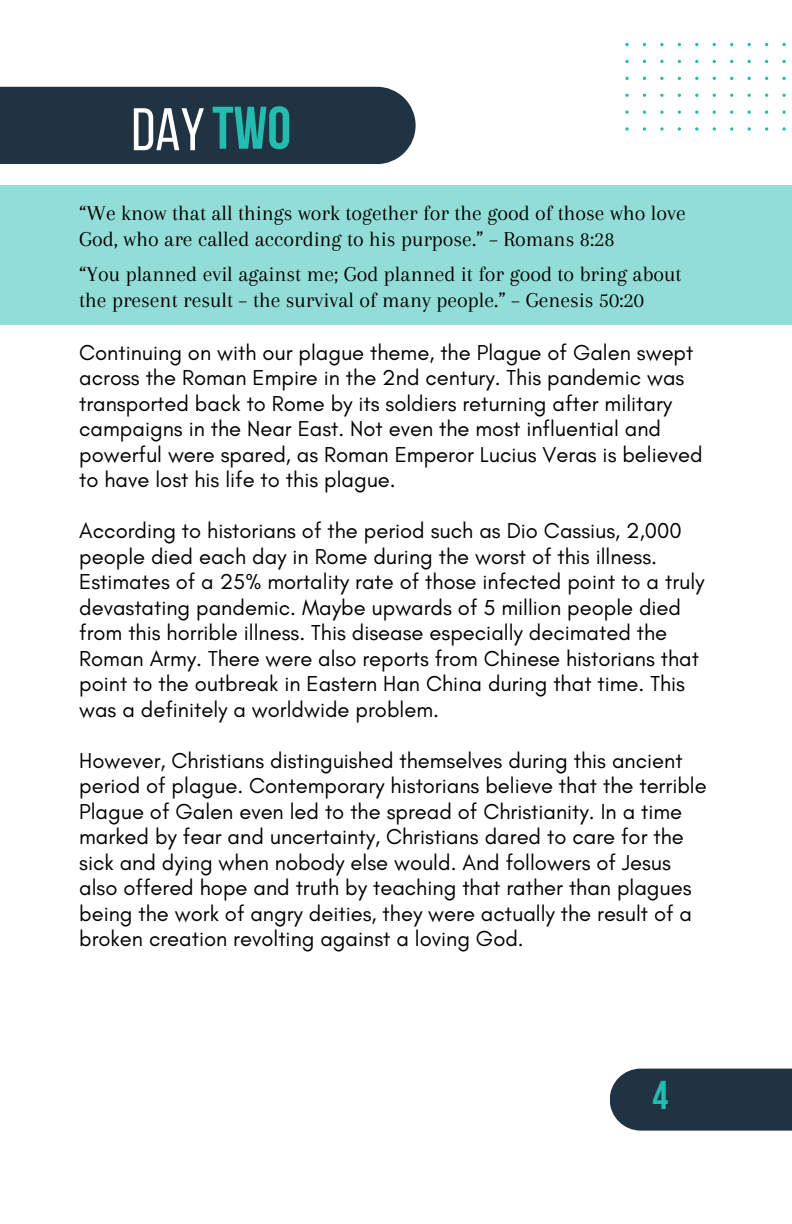
<style>
.page{position:relative;width:792px;height:1224px;background:#fff}
.page>*{position:absolute;margin:0;border:0;box-sizing:border-box;transform-origin:0 0}
.t1{font:60px "Bebas Neue";color:#fff}
.t2{font:700 40px "Bebas Neue";color:#25bcb0}
.t3{font:22px/25.4px "Glacial Indifference";color:#000}
.t4{font:22px/26px "Arapey";color:#000}
.s1{font-weight:700;color:#25bcb0}
</style>
<div class="page">
<div style="left:0;top:185px;width:792px;height:140px;background:#92ddd7"></div>
<div style="left:0;top:87px;width:416px;height:77px;background:#1f3342"></div>
<svg style="left:625px;top:43px;width:161px;height:88px"></svg>
<div style="left:610px;top:1069px;width:182px;height:62px;background:#1f3342"></div>
<p class="t1" style="left:131px;top:105px;width:161px">DAY <span class="s1">TWO</span></p>
<p class="t4" style="left:79px;top:200px;width:608px">“We know that all things work together for the good of those who love<br>God, who are called according to his purpose.” – Romans 8:28</p>
<p class="t4" style="left:79px;top:261px;width:604px">“You planned evil against me; God planned it for good to bring about the present result – the survival of many people.” – Genesis 50:20</p>
<h1 class="t3" style="left:79px;top:339px;width:625px">Continuing on with our plague theme, the Plague of Galen swept across the Roman Empire in the 2nd century. This pandemic was transported back to Rome by its soldiers returning after military campaigns in the Near East. Not even the most influential and powerful were spared, as Roman Emperor Lucius Veras is believed to have lost his life to this plague.</h1>
<h2 class="t3" style="left:79px;top:518px;width:627px">According to historians of the period such as Dio Cassius, 2,000 people died each day in Rome during the worst of this illness.<br>Estimates of a 25% mortality rate of those infected point to a truly devastating pandemic. Maybe upwards of 5 million people died from this horrible illness. This disease especially decimated the Roman Army. There were also reports from Chinese historians that point to the outbreak in Eastern Han China during that time. This was a definitely a worldwide problem.</h2>
<p class="t3" style="left:79px;top:747px;width:629px">However, Christians distinguished themselves during this ancient period of plague. Contemporary historians believe that the terrible Plague of Galen even led to the spread of Christianity. In a time marked by fear and uncertainty, Christians dared to care for the sick and dying when nobody else would. And followers of Jesus also offered hope and truth by teaching that rather than plagues being the work of angry deities, they were actually the result of a broken creation revolting against a loving God.</p>
<p class="t2" style="left:652px;top:1079px;width:17px">4</p>
</div>
